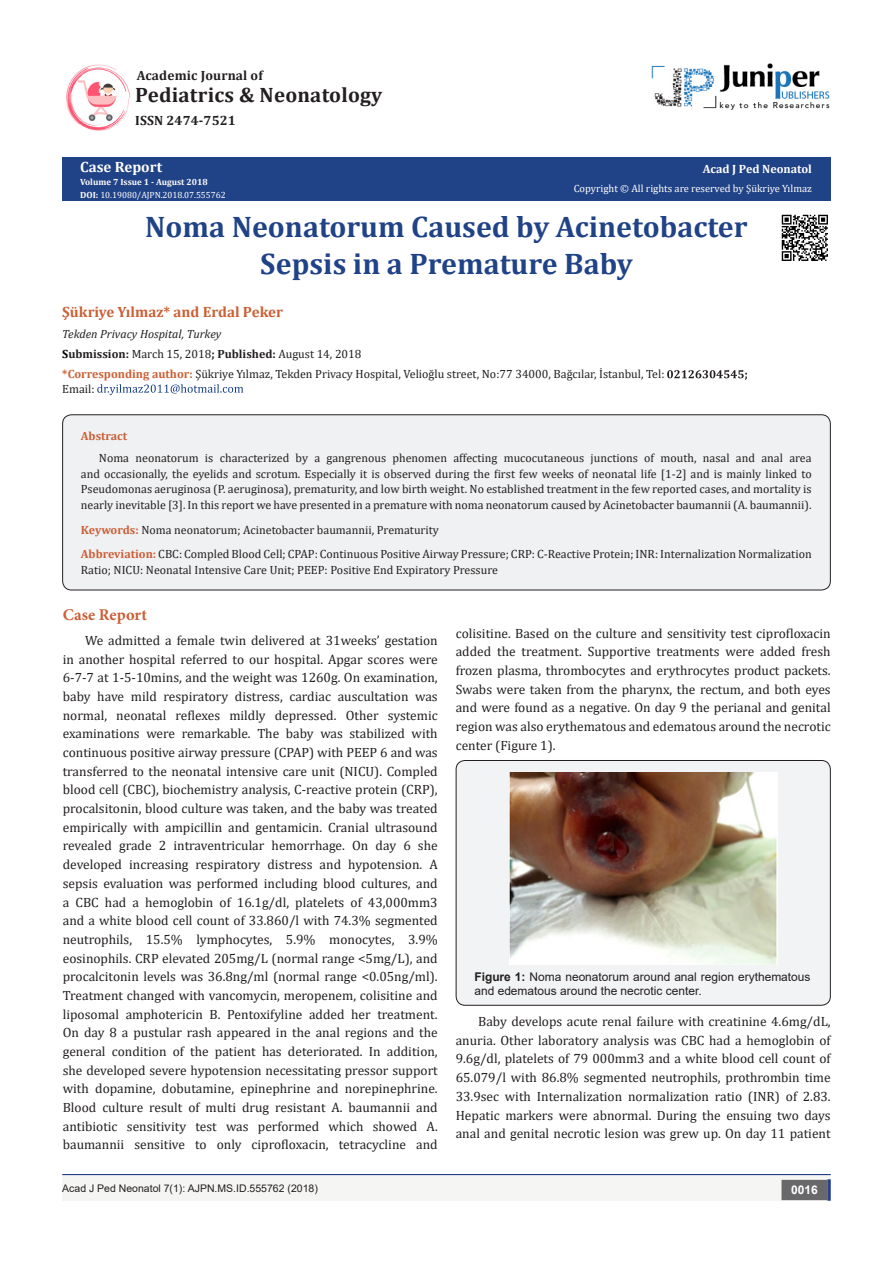
<style>
.page{position:relative;width:893px;height:1263px;background:#fff}
.page>*{position:absolute;margin:0;border:0;box-sizing:border-box;transform-origin:0 0}
.t1{font:700 29.85px "Cambria";color:#204287}
.t2{font:700 20.85px "Cambria";letter-spacing:.01em;color:#231f20}
.t3{font:700 16.5px "Minion Pro";letter-spacing:.005em;color:#ca5f37}
.t4{font:700 15px "Cambria";color:#ca6035}
.t5{font:700 15px "Cambria";color:#fffefc}
.t6{font:13.5px/18.8px "Cambria";color:#231f20;text-align:justify}
.t7{font:700 13.5px "Cambria";letter-spacing:.01em;color:#231f20}
.t8{font:12px/15.8px "Cambria";color:#231f20;text-align:justify}
.t9{font:12px/14.4px "Arial";color:#231f20}
.t10{font:italic 12px "Cambria";color:#231f20}
.t11{font:700 12px "Cambria";color:#fffefc}
.t12{font:700 12px "Cambria";color:#ca5f37}
.t13{font:700 12px "Arial";color:#fff}
.t14{font:10.5px "Cambria";color:#fffefc}
.t15{font:10.5px "Arial";color:#231f20}
.t16{font:9px "Cambria";color:#fff}
.t17{font:700 9px "Cambria";color:#fffefc}
.s1{font-weight:700;color:#fffefc}
.s2{font-weight:700}
.s3{font-weight:700;color:#000}
.s4{font-weight:700;color:#ca6035}
.s5{font-weight:700;color:#ca5f37}
</style>
<div class="page">
<div style="left:62px;top:158px;width:769px;height:43px;background:#204287"></div>
<svg style="left:667px;top:370px;width:80px;height:10px"></svg>
<svg style="left:97px;top:384px;width:146px;height:11px"></svg>
<div style="left:62px;top:1175px;width:441px;height:26px;background:#f5f5f4"></div>
<div style="left:456px;top:760px;width:374px;height:245px;background:#f2f3f4;border-radius:9px"></div>
<div style="left:456px;top:760px;width:375px;height:246px;border:1px solid #231f20;border-radius:9px"></div>
<img style="left:509px;top:772px;width:268px;height:193px">
<img style="left:66px;top:64px;width:65px;height:67px">
<img style="left:651px;top:63px;width:179px;height:47px">
<div style="left:496px;top:1175px;width:334px;height:26px;background:#f5f5f4"></div>
<div style="left:782px;top:1180px;width:45px;height:19px;background:#68676a"></div>
<div style="left:781px;top:1180px;width:46px;height:20px;border:2px solid #68676a"></div>
<svg style="left:827px;top:1179px;width:4px;height:22px"></svg>
<hr style="left:62px;top:1174px;width:769px;height:1px;background:#253f8e">
<div style="left:63px;top:415px;width:767px;height:175px;background:#f0f1f2;border-radius:9px"></div>
<div style="left:62px;top:414px;width:769px;height:176px;border:1px solid #231f20;border-radius:9px"></div>
<img style="left:781px;top:214px;width:47px;height:47px">
<p class="t7" style="left:137px;top:66px;width:128px">Academic Journal of</p>
<p class="t2" style="left:135px;top:81px;width:249px">Pediatrics &amp; Neonatology</p>
<p class="t7" style="left:135px;top:111px;width:102px">ISSN 2474-7521</p>
<p class="t5" style="left:80px;top:156px;width:83px">Case Report</p>
<p class="t17" style="left:80px;top:176px;width:129px">Volume 7 Issue 1 - August 2018</p>
<p class="t16" style="left:80px;top:189px;width:147px"><span class="s1">DOI</span><span class="s2">:</span> 10.19080/AJPN.2018.07.555762</p>
<p class="t11" style="left:703px;top:161px;width:111px">Acad J Ped Neonatol</p>
<p class="t14" style="left:574px;top:182px;width:240px">Copyright © All rights are reserved by Şükriye Yılmaz</p>
<p class="t1" style="left:145px;top:205px;width:604px">Noma Neonatorum Caused by Acinetobacter</p>
<p class="t1" style="left:260px;top:243px;width:374px">Sepsis in a Premature Baby</p>
<p class="t4" style="left:62px;top:301px;width:222px">Şükriye Yılmaz* and Erdal Peker</p>
<p class="t10" style="left:62px;top:325px;width:161px">Tekden Privacy Hospital, Turkey</p>
<p class="t8" style="left:62px;top:346px;width:301px"><span class="s3">S</span><span class="s2">ubmission:</span> March 15, 2018<span class="s2">; Published:</span> August 14, 2018</p>
<p class="t8" style="left:62px;top:366px;width:604px"><span class="s4">*Corresponding author:</span> Şükriye Yılmaz, Tekden Privacy Hospital, Velioğlu street, No:77 34000, Bağcılar, İstanbul, Tel:</p>
<p class="t8" style="left:62px;top:381px;width:34px">Email:</p>
<p class="t12" style="left:81px;top:428px;width:48px">Abstract</p>
<p class="t8" style="left:81px;top:450px;width:732px;text-indent:18px">Noma neonatorum is characterized by a gangrenous phenomen affecting mucocutaneous junctions of mouth, nasal and anal area and occasionally, the eyelids and scrotum. Especially it is observed during the first few weeks of neonatal life [1-2] and is mainly linked to Pseudomonas aeruginosa (P. aeruginosa), prematurity, and low birth weight. No established treatment in the few reported cases, and mortality is nearly inevitable [3]. In this report we have presented in a premature with noma neonatorum caused by Acinetobacter baumannii (A. baumannii).</p>
<p class="t8" style="left:81px;top:521px;width:359px"><span class="s5">Keywords:</span> Noma neonatorum; Acinetobacter baumannii, Prematurity</p>
<p class="t8" style="left:81px;top:546px;width:732px"><span class="s5">Abbreviation:</span> CBC: Compled Blood Cell; CPAP: Continuous Positive Airway Pressure; CRP: C-Reactive Protein; INR: Internalization Normalization<br>Ratio; NICU: Neonatal Intensive Care Unit; PEEP: Positive End Expiratory Pressure</p>
<p class="t3" style="left:63px;top:603px;width:86px">Case Report</p>
<p class="t6" style="left:63px;top:631px;width:376px;text-indent:22px">We admitted a female twin delivered at 31weeks’ gestation in another hospital referred to our hospital. Apgar scores were 6-7-7 at 1-5-10mins, and the weight was 1260g. On examination, baby have mild respiratory distress, cardiac auscultation was normal, neonatal reflexes mildly depressed. Other systemic examinations were remarkable. The baby was stabilized with continuous positive airway pressure (CPAP) with PEEP 6 and was transferred to the neonatal intensive care unit (NICU). Compled blood cell (CBC), biochemistry analysis, C-reactive protein (CRP), procalsitonin, blood culture was taken, and the baby was treated empirically with ampicillin and gentamicin. Cranial ultrasound revealed grade 2 intraventricular hemorrhage. On day 6 she developed increasing respiratory distress and hypotension. A sepsis evaluation was performed including blood cultures, and a CBC had a hemoglobin of 16.1g/dl, platelets of 43,000mm3 and a white blood cell count of 33.860/l with 74.3% segmented neutrophils, 15.5% lymphocytes, 5.9% monocytes, 3.9% eosinophils. CRP elevated 205mg/L (normal range &lt;5mg/L), and procalcitonin levels was 36.8ng/ml (normal range &lt;0.05ng/ml).<br>Treatment changed with vancomycin, meropenem, colisitine and liposomal amphotericin B. Pentoxifyline added her treatment.<br>On day 8 a pustular rash appeared in the anal regions and the general condition of the patient has deteriorated. In addition, she developed severe hypotension necessitating pressor support with dopamine, dobutamine, epinephrine and norepinephrine.<br>Blood culture result of multi drug resistant A. baumannii and antibiotic sensitivity test was performed which showed A. baumannii sensitive to only ciprofloxacin, tetracycline and</p>
<p class="t6" style="left:456px;top:623px;width:376px">colisitine. Based on the culture and sensitivity test ciprofloxacin added the treatment. Supportive treatments were added fresh frozen plasma, thrombocytes and erythrocytes product packets.<br>Swabs were taken from the pharynx, the rectum, and both eyes and were found as a negative. On day 9 the perianal and genital region was also erythematous and edematous around the necrotic center (Figure 1).</p>
<p class="t9" style="left:474px;top:969px;width:338px"><span class="s2">Figure 1:</span> Noma neonatorum around anal region erythematous and edematous around the necrotic center.</p>
<p class="t6" style="left:456px;top:1012px;width:376px;text-indent:22px">Baby develops acute renal failure with creatinine 4.6mg/dL, anuria. Other laboratory analysis was CBC had a hemoglobin of 9.6g/dl, platelets of 79 000mm3 and a white blood cell count of 65.079/l with 86.8% segmented neutrophils, prothrombin time 33.9sec with Internalization normalization ratio (INR) of 2.83.<br>Hepatic markers were abnormal. During the ensuing two days anal and genital necrotic lesion was grew up. On day 11 patient</p>
<p class="t15" style="left:62px;top:1181px;width:257px">Acad J Ped Neonatol 7(1): AJPN.MS.ID.555762 (2018)</p>
<p class="t13" style="left:791px;top:1182px;width:28px">0016</p>
</div>
